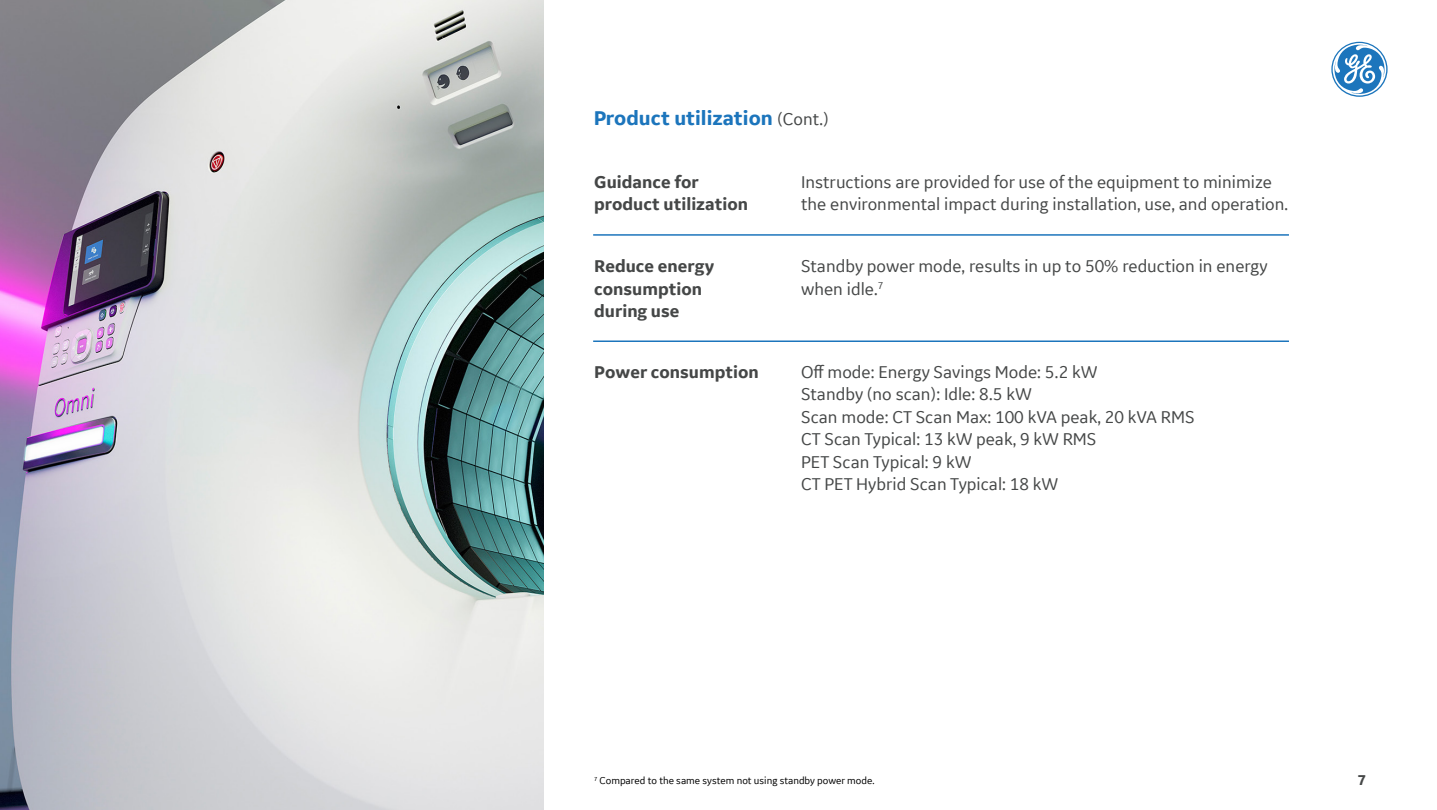
<style>
.page{position:relative;width:1437px;height:810px;background:#fff}
.page>*{position:absolute;margin:0;border:0;box-sizing:border-box;transform-origin:0 0}
.t1{font:700 21px "GE Inspira Sans";color:#1c75bc}
.t2{font:18px/22.5px "GE Inspira Sans";color:#454747}
.t3{font:700 18px/22.5px "GE Inspira Sans";color:#454747}
.t4{font:700 15px "GE Inspira Sans";color:#454747}
.t5{font:10.5px "GE Inspira Sans";color:#000}
.s1{font-weight:400;font-size:18px;color:#454747}
</style>
<div class="page">
<img style="left:0;top:0;width:543px;height:810px">
<hr style="left:593px;top:234px;width:695px;height:2px;background:#1c75bc">
<hr style="left:593px;top:340px;width:695px;height:2px;background:#1c75bc">
<svg style="left:1331px;top:42px;width:56px;height:55px"></svg>
<p class="t1" style="left:593px;top:105px;width:237px">Product utilization <span class="s1">(Cont.)</span></p>
<p class="t3" style="left:594px;top:170px;width:155px">Guidance for product utilization</p>
<p class="t2" style="left:801px;top:170px;width:488px">Instructions are provided for use of the equipment to minimize the environmental impact during installation, use, and operation.</p>
<p class="t3" style="left:594px;top:254px;width:122px">Reduce energy consumption during use</p>
<p class="t2" style="left:801px;top:254px;width:468px">Standby power mode, results in up to 50% reduction in energy when idle.<sup>7</sup></p>
<p class="t3" style="left:594px;top:360px;width:166px">Power consumption</p>
<p class="t2" style="left:801px;top:360px;width:395px">Off mode: Energy Savings Mode: 5.2 kW<br>Standby (no scan): Idle: 8.5 kW<br>Scan mode: CT Scan Max: 100 kVA peak, 20 kVA RMS CT Scan Typical: 13 kW peak, 9 kW RMS<br>PET Scan Typical: 9 kW<br>CT PET Hybrid Scan Typical: 18 kW</p>
<p class="t5" style="left:594px;top:774px;width:282px"><sup>7</sup> Compared to the same system not using standby power mode.</p>
<p class="t4" style="left:1357px;top:771px;width:9px">7</p>
</div>
